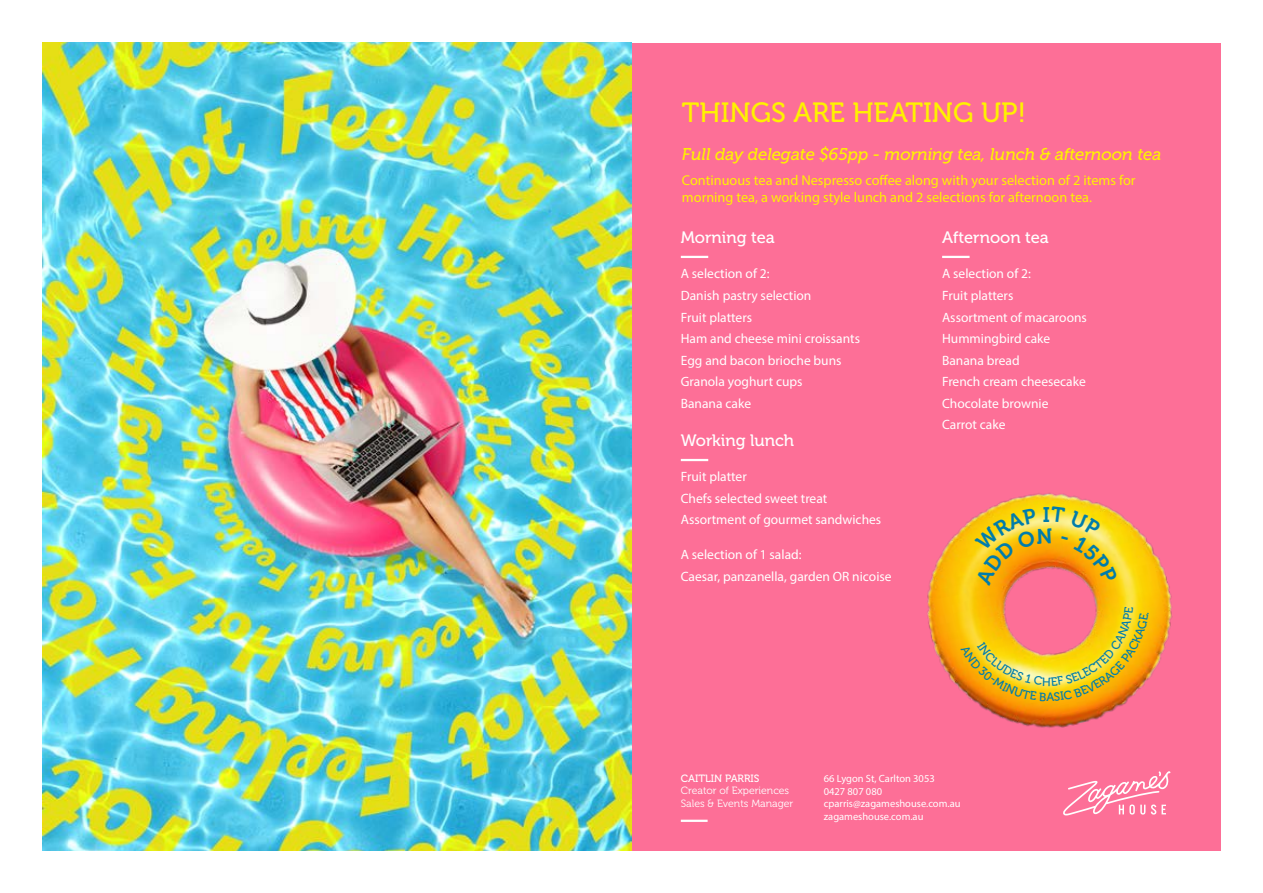
<style>
.page{position:relative;width:1263px;height:893px;background:#fff}
.page>*{position:absolute;margin:0;border:0;box-sizing:border-box;transform-origin:0 0}
.t1{font:27.75px "Museo 500";color:#fff200}
.t2{font:21px "Museo 700";color:#007cab}
.t3{font:italic 16.95px "Museo 500";color:#fff200}
.t4{font:16.5px "Museo 500";color:#fff}
.t5{font:14.25px/17.1px "Myriad Pro";color:#fff200}
.t6{font:13.5px/21.6px "Myriad Pro";color:#fff}
.t7{font:10.5px/12.6px "Myriad Pro";color:#fff}
.t8{font:10.5px/12.6px "Museo 300";color:#fff}
.t9{font:10.5px "Museo 500";color:#fff}
</style>
<div class="page">
<div style="left:624px;top:43px;width:596px;height:807px;background:#fd6f97"></div>
<img style="left:927px;top:493px;width:246px;height:235px">
<img style="left:43px;top:43px;width:588px;height:807px">
<hr style="left:681px;top:256px;width:27px;height:2px;background:#fff">
<hr style="left:681px;top:459px;width:27px;height:2px;background:#fff">
<hr style="left:942px;top:256px;width:27px;height:2px;background:#fff">
<svg style="left:1063px;top:771px;width:107px;height:44px"></svg>
<hr style="left:681px;top:820px;width:27px;height:2px;background:#fff">
<svg style="left:975px;top:507px;width:143px;height:79px;background:#f8b92a"></svg>
<svg style="left:960px;top:606px;width:189px;height:95px"></svg>
<h1 class="t1" style="left:682px;top:97px;width:346px">THINGS ARE HEATING UP!</h1>
<p class="t3" style="left:682px;top:144px;width:481px">Full day delegate $65pp - morning tea, lunch &amp; afternoon tea</p>
<p class="t5" style="left:682px;top:172px;width:455px">Continuous tea and Nespresso coffee along with your selection of 2 items for morning tea, a working style lunch and 2 selections for afternoon tea.</p>
<p class="t4" style="left:681px;top:228px;width:96px">Morning tea</p>
<p class="t6" style="left:681px;top:263px;width:181px">A selection of 2:<br>Danish pastry selection<br>Fruit platters<br>Ham and cheese mini croissants<br>Egg and bacon brioche buns<br>Granola yoghurt cups<br>Banana cake</p>
<p class="t4" style="left:681px;top:431px;width:115px">Working lunch</p>
<p class="t6" style="left:681px;top:466px;width:202px">Fruit platter<br>Chefs selected sweet treat<br>Assortment of gourmet sandwiches</p>
<p class="t6" style="left:681px;top:544px;width:212px">A selection of 1 salad:<br>Caesar, panzanella, garden OR nicoise</p>
<p class="t4" style="left:942px;top:228px;width:108px">Afternoon tea</p>
<p class="t6" style="left:942px;top:263px;width:146px">A selection of 2:<br>Fruit platters<br>Assortment of macaroons<br>Hummingbird cake<br>Banana bread<br>French cream cheesecake<br>Chocolate brownie<br>Carrot cake</p>
<h2 class="t2" style="left:1043px;top:503px;width:9px">I</h2>
<p class="t9" style="left:681px;top:772px;width:80px">CAITLIN PARRIS</p>
<p class="t8" style="left:681px;top:785px;width:114px">Creator of Experiences<br>Sales &amp; Events Manager</p>
<p class="t7" style="left:824px;top:772px;width:138px">66 Lygon St, Carlton 3053<br>0427 807 080 cparris@zagameshouse.com.au zagameshouse.com.au</p>
</div>
